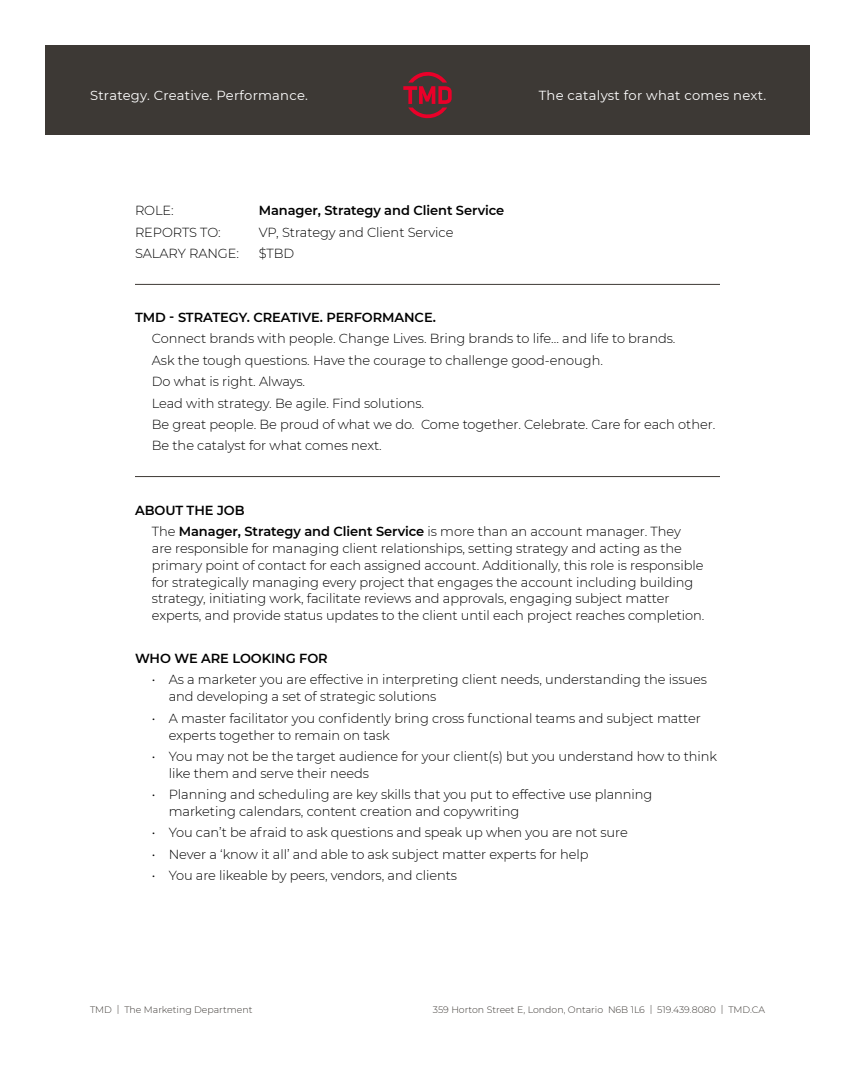
<style>
.page{position:relative;width:855px;height:1080px;background:#fff}
.page>*{position:absolute;margin:0;border:0;box-sizing:border-box;transform-origin:0 0}
.t1{font:300 13.12px/16.9px "Montserrat";letter-spacing:-.005em;color:#000}
.t2{font:600 13.12px/21.4px "Montserrat";letter-spacing:-.005em;color:#000}
.t3{font:13.12px "Montserrat";letter-spacing:.02em;color:#fff}
.t4{font:300 9.38px "Montserrat";color:#3d3935}
.s1{font-weight:300}
</style>
<div class="page">
<div style="left:45px;top:45px;width:765px;height:90px;background:#3d3935"></div>
<svg style="left:403px;top:72px;width:49px;height:47px"></svg>
<hr style="left:135px;top:284px;width:585px;height:1px;background:#3d3935">
<hr style="left:135px;top:476px;width:585px;height:1px;background:#3d3935">
<p class="t3" style="left:90px;top:86px;width:219px">Strategy. Creative. Performance.</p>
<p class="t3" style="left:539px;top:86px;width:229px">The catalyst for what comes next.</p>
<p class="t1" style="left:135px;top:202px;width:40px">ROLE:</p>
<p class="t2" style="left:259px;top:199px;width:247px">Manager, Strategy and Client Service</p>
<p class="t1" style="left:135px;top:223px;width:87px">REPORTS TO:</p>
<p class="t1" style="left:259px;top:223px;width:196px">VP, Strategy and Client Service</p>
<p class="t1" style="left:135px;top:244px;width:106px">SALARY RANGE:</p>
<p class="t1" style="left:259px;top:244px;width:37px">$TBD</p>
<p class="t2" style="left:135px;top:306px;width:302px">TMD - STRATEGY. CREATIVE. PERFORMANCE.</p>
<p class="t1" style="left:152px;top:328px;width:565px;line-height:21.4px">Connect brands with people. Change Lives. Bring brands to life… and life to brands.<br>Ask the tough questions. Have the courage to challenge good-enough.<br>Do what is right. Always.<br>Lead with strategy. Be agile. Find solutions.<br>Be great people. Be proud of what we do. Come together. Celebrate. Care for each other.<br>Be the catalyst for what comes next.</p>
<p class="t2" style="left:152px;top:499px;width:531px;text-indent:-17px">ABOUT THE JOB<br><span class="s1">The</span> Manager, Strategy and Client Service <span class="s1">is more than an account manager. They</span></p>
<p class="t1" style="left:152px;top:539px;width:554px">are responsible for managing client relationships, setting strategy and acting as the primary point of contact for each assigned account. Additionally, this role is responsible for strategically managing every project that engages the account including building strategy, initiating work, facilitate reviews and approvals, engaging subject matter experts, and provide status updates to the client until each project reaches completion.</p>
<p class="t2" style="left:135px;top:647px;width:194px">WHO WE ARE LOOKING FOR</p>
<p class="t1" style="left:169px;top:671px;width:540px;text-indent:-17px">• As a marketer you are effective in interpreting client needs, understanding the issues and developing a set of strategic solutions</p>
<p class="t1" style="left:169px;top:709px;width:534px;text-indent:-17px">• A master facilitator you confidently bring cross functional teams and subject matter experts together to remain on task</p>
<p class="t1" style="left:169px;top:747px;width:550px;text-indent:-17px">• You may not be the target audience for your client(s) but you understand how to think like them and serve their needs</p>
<p class="t1" style="left:169px;top:786px;width:485px;text-indent:-17px">• Planning and scheduling are key skills that you put to effective use planning marketing calendars, content creation and copywriting</p>
<p class="t1" style="left:152px;top:824px;width:477px">• You can’t be afraid to ask questions and speak up when you are not sure</p>
<p class="t1" style="left:152px;top:845px;width:438px">• Never a ‘know it all’ and able to ask subject matter experts for help</p>
<p class="t1" style="left:152px;top:867px;width:307px">• You are likeable by peers, vendors, and clients</p>
<p class="t4" style="left:90px;top:1003px;width:164px">TMD | The Marketing Department</p>
<p class="t4" style="left:433px;top:1003px;width:334px">359 Horton Street E, London, Ontario N6B 1L6 | 519.439.8080 | TMD.CA</p>
</div>
